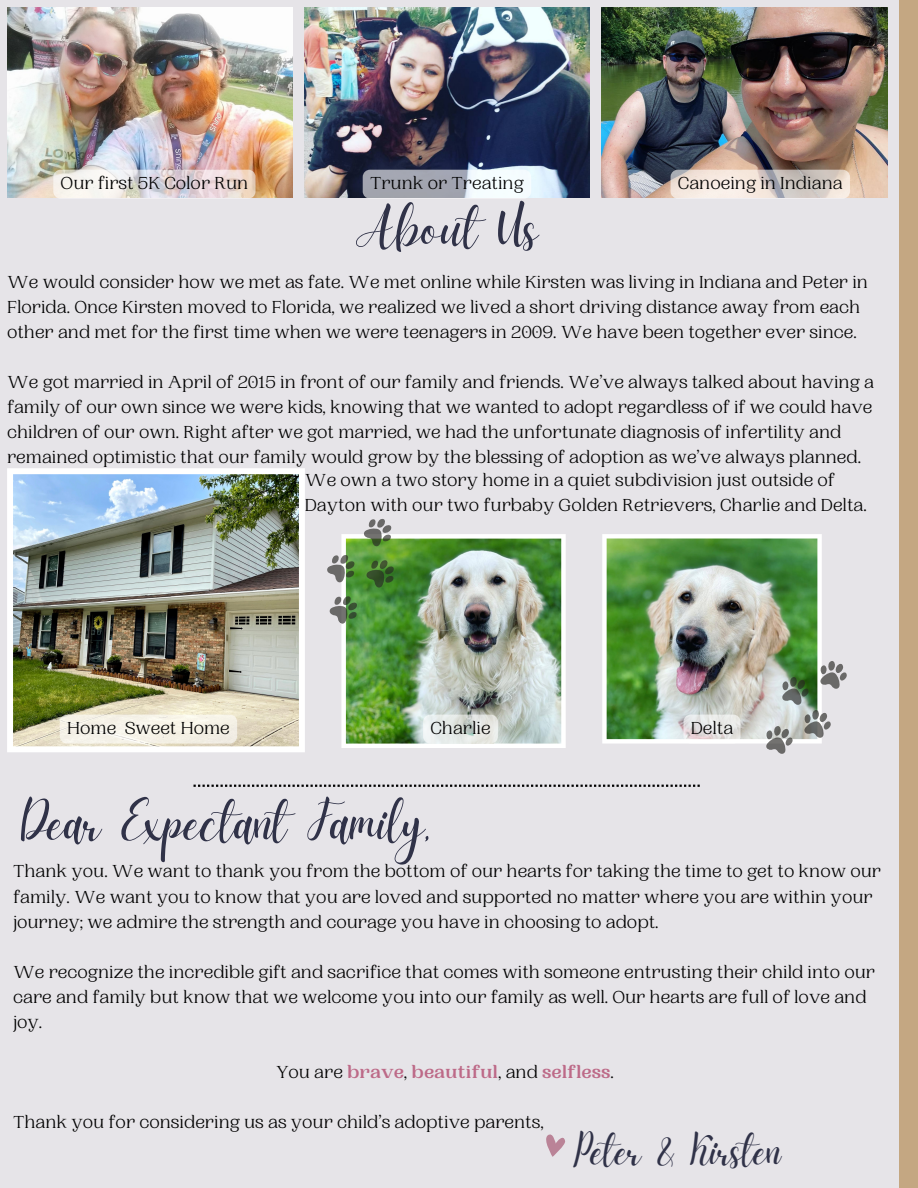
<style>
.page{position:relative;width:918px;height:1188px;background:#e6e4e8}
.page>*{position:absolute;margin:0;border:0;box-sizing:border-box;transform-origin:0 0}
.t1{font:56.1px "Daydream";color:#303248}
.t2{font:43.95px "Daydream";color:#303248}
.t3{font:18.3px/25px "PP Woodland";color:#000}
.t4{font:700 18.3px "PP Woodland";color:#bd6a88}
.s1{font-weight:400;color:#000}
</style>
<div class="page">
<img style="left:7px;top:7px;width:286px;height:190px">
<img style="left:304px;top:7px;width:286px;height:190px">
<img style="left:601px;top:7px;width:287px;height:190px">
<div style="left:900px;top:0;width:18px;height:1188px;background:#c4a782"></div>
<img style="left:7px;top:468px;width:298px;height:284px">
<img style="left:341px;top:534px;width:225px;height:214px">
<img style="left:602px;top:534px;width:220px;height:210px">
<svg style="left:327px;top:519px;width:69px;height:106px"></svg>
<div style="left:363px;top:170px;width:168px;height:29px;background:#fff;border-radius:7px;opacity:.6"></div>
<div style="left:53px;top:170px;width:203px;height:29px;background:#fff;border-radius:7px;opacity:.6"></div>
<div style="left:671px;top:170px;width:179px;height:29px;background:#fff;border-radius:7px;opacity:.6"></div>
<svg style="left:423px;top:715px;width:75px;height:29px"></svg>
<svg style="left:684px;top:715px;width:57px;height:29px"></svg>
<div style="left:60px;top:715px;width:177px;height:29px;background:#f5f2e7;border-radius:7px"></div>
<svg style="left:762px;top:658px;width:85px;height:96px"></svg>
<svg style="left:194px;top:785px;width:506px;height:2px"></svg>
<svg style="left:546px;top:1134px;width:20px;height:23px"></svg>
<p class="t3" style="left:61px;top:171px;width:189px">Our first 5K Color Run</p>
<p class="t3" style="left:370px;top:171px;width:155px">Trunk or Treating</p>
<p class="t3" style="left:678px;top:171px;width:166px">Canoeing in Indiana</p>
<p class="t1" style="left:356px;top:196px;width:184px">About Us</p>
<p class="t3" style="left:7px;top:270px;width:862px">We would consider how we met as fate. We met online while Kirsten was living in Indiana and Peter in<br>Florida. Once Kirsten moved to Florida, we realized we lived a short driving distance away from each other and met for the first time when we were teenagers in 2009. We have been together ever since.</p>
<p class="t3" style="left:7px;top:370px;width:868px">We got married in April of 2015 in front of our family and friends. We’ve always talked about having a family of our own since we were kids, knowing that we wanted to adopt regardless of if we could have children of our own. Right after we got married, we had the unfortunate diagnosis of infertility and remained optimistic that our family would grow by the blessing of adoption as we’ve always planned.</p>
<p class="t3" style="left:305px;top:468px;width:563px">We own a two story home in a quiet subdivision just outside of<br>Dayton with our two furbaby Golden Retrievers, Charlie and Delta.</p>
<p class="t3" style="left:67px;top:716px;width:164px">Home Sweet Home</p>
<p class="t3" style="left:430px;top:716px;width:62px">Charlie</p>
<p class="t3" style="left:691px;top:716px;width:44px">Delta</p>
<p class="t1" style="left:21px;top:790px;width:411px">Dear Expectant Family,</p>
<p class="t3" style="left:13px;top:859px;width:869px">Thank you. We want to thank you from the bottom of our hearts for taking the time to get to know our family. We want you to know that you are loved and supported no matter where you are within your journey; we admire the strength and courage you have in choosing to adopt.</p>
<p class="t3" style="left:13px;top:960px;width:863px">We recognize the incredible gift and sacrifice that comes with someone entrusting their child into our care and family but know that we welcome you into our family as well. Our hearts are full of love and joy.</p>
<p class="t4" style="left:276px;top:1062px;width:339px"><span class="s1">You are</span> brave<span class="s1">,</span> beautiful<span class="s1">, and</span> selfless<span class="s1">.</span></p>
<p class="t3" style="left:13px;top:1110px;width:532px">Thank you for considering us as your child’s adoptive parents,</p>
<p class="t2" style="left:574px;top:1126px;width:209px">Peter &amp; Kirsten</p>
</div>
